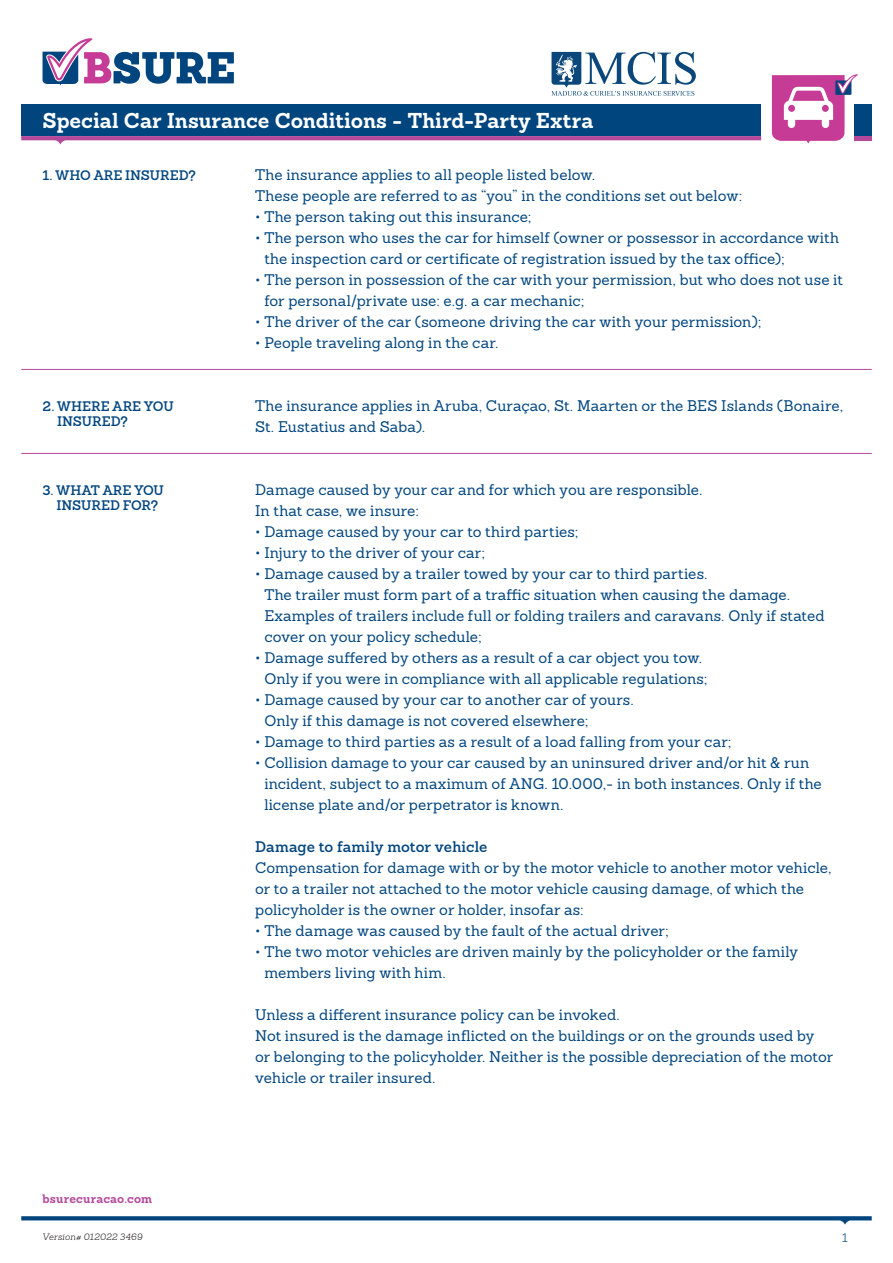
<style>
.page{position:relative;width:893px;height:1263px;background:#fff}
.page>*{position:absolute;margin:0;border:0;box-sizing:border-box;transform-origin:0 0}
.t1{font:700 21px "Sanchez";color:#fff}
.t2{font:15px/21px "Sanchez";letter-spacing:.005em;color:#01457f}
.t3{font:600 15px "Sanchez";letter-spacing:.005em;color:#01457f}
.t4{font:600 13.5px/15px "Sanchez";letter-spacing:-.005em;color:#01457f}
.t5{font:700 12px "Sanchez";letter-spacing:.015em;color:#b4499b}
.t6{font:300 12px "Sanchez";color:#01457f}
.t7{font:italic 300 9px "Sanchez";letter-spacing:.025em;color:#231f20}
</style>
<div class="page">
<svg style="left:21px;top:1216px;width:851px;height:9px"></svg>
<hr style="left:21px;top:369px;width:851px;height:1px;background:#b4499b">
<hr style="left:21px;top:453px;width:851px;height:1px;background:#b4499b">
<svg style="left:21px;top:136px;width:740px;height:9px"></svg>
<div style="left:21px;top:105px;width:740px;height:31px;background:#01457f"></div>
<div style="left:855px;top:105px;width:17px;height:31px;background:#01457f"></div>
<hr style="left:855px;top:136px;width:17px;height:4px;background:#b4499b">
<svg style="left:772px;top:74px;width:86px;height:70px"></svg>
<svg style="left:43px;top:38px;width:191px;height:47px"></svg>
<svg style="left:551px;top:52px;width:145px;height:44px"></svg>
<h1 class="t1" style="left:43px;top:107px;width:552px">Special Car Insurance Conditions - Third-Party Extra</h1>
<p class="t4" style="left:43px;top:168px;width:155px">1. WHO ARE INSURED?</p>
<p class="t2" style="left:255px;top:164px;width:489px">The insurance applies to all people listed below.<br>These people are referred to as “you” in the conditions set out below:</p>
<p class="t2" style="left:255px;top:206px;width:278px">• The person taking out this insurance;</p>
<p class="t2" style="left:264px;top:227px;width:576px;text-indent:-9px">• The person who uses the car for himself (owner or possessor in accordance with the inspection card or certificate of registration issued by the tax office);</p>
<p class="t2" style="left:264px;top:269px;width:580px;text-indent:-9px">• The person in possession of the car with your permission, but who does not use it for personal/private use: e.g. a car mechanic;</p>
<p class="t2" style="left:255px;top:311px;width:508px">• The driver of the car (someone driving the car with your permission);</p>
<p class="t2" style="left:255px;top:332px;width:245px">• People traveling along in the car.</p>
<p class="t4" style="left:57px;top:399px;width:118px;text-indent:-15px">2. WHERE ARE YOU<br>INSURED?</p>
<p class="t2" style="left:255px;top:395px;width:589px">The insurance applies in Aruba, Curaçao, St. Maarten or the BES Islands (Bonaire,<br>St. Eustatius and Saba).</p>
<p class="t4" style="left:57px;top:483px;width:109px;text-indent:-14px">3. WHAT ARE YOU<br>INSURED FOR?</p>
<p class="t2" style="left:255px;top:479px;width:449px">Damage caused by your car and for which you are responsible.<br>In that case, we insure:</p>
<p class="t2" style="left:255px;top:521px;width:325px">• Damage caused by your car to third parties;</p>
<p class="t2" style="left:255px;top:542px;width:232px">• Injury to the driver of your car;</p>
<p class="t2" style="left:264px;top:563px;width:562px;text-indent:-9px">• Damage caused by a trailer towed by your car to third parties.<br>The trailer must form part of a traffic situation when causing the damage.<br>Examples of trailers include full or folding trailers and caravans. Only if stated cover on your policy schedule;</p>
<p class="t2" style="left:264px;top:647px;width:445px;text-indent:-9px">• Damage suffered by others as a result of a car object you tow.<br>Only if you were in compliance with all applicable regulations;</p>
<p class="t2" style="left:264px;top:689px;width:371px;text-indent:-9px">• Damage caused by your car to another car of yours.<br>Only if this damage is not covered elsewhere;</p>
<p class="t2" style="left:255px;top:731px;width:478px">• Damage to third parties as a result of a load falling from your car;</p>
<p class="t2" style="left:264px;top:752px;width:559px;text-indent:-9px">• Collision damage to your car caused by an uninsured driver and/or hit &amp; run incident, subject to a maximum of ANG. 10.000,- in both instances. Only if the license plate and/or perpetrator is known.</p>
<p class="t3" style="left:255px;top:837px;width:234px">Damage to family motor vehicle</p>
<p class="t2" style="left:255px;top:857px;width:578px">Compensation for damage with or by the motor vehicle to another motor vehicle, or to a trailer not attached to the motor vehicle causing damage, of which the policyholder is the owner or holder, insofar as:</p>
<p class="t2" style="left:255px;top:920px;width:415px">• The damage was caused by the fault of the actual driver;</p>
<p class="t2" style="left:264px;top:941px;width:535px;text-indent:-9px">• The two motor vehicles are driven mainly by the policyholder or the family members living with him.</p>
<p class="t2" style="left:255px;top:1004px;width:579px">Unless a different insurance policy can be invoked.<br>Not insured is the damage inflicted on the buildings or on the grounds used by or belonging to the policyholder. Neither is the possible depreciation of the motor vehicle or trailer insured.</p>
<p class="t5" style="left:43px;top:1191px;width:111px">bsurecuracao.com</p>
<p class="t7" style="left:43px;top:1231px;width:102px">Version# 012022 3469</p>
<p class="t6" style="left:842px;top:1230px;width:7px">1</p>
</div>
